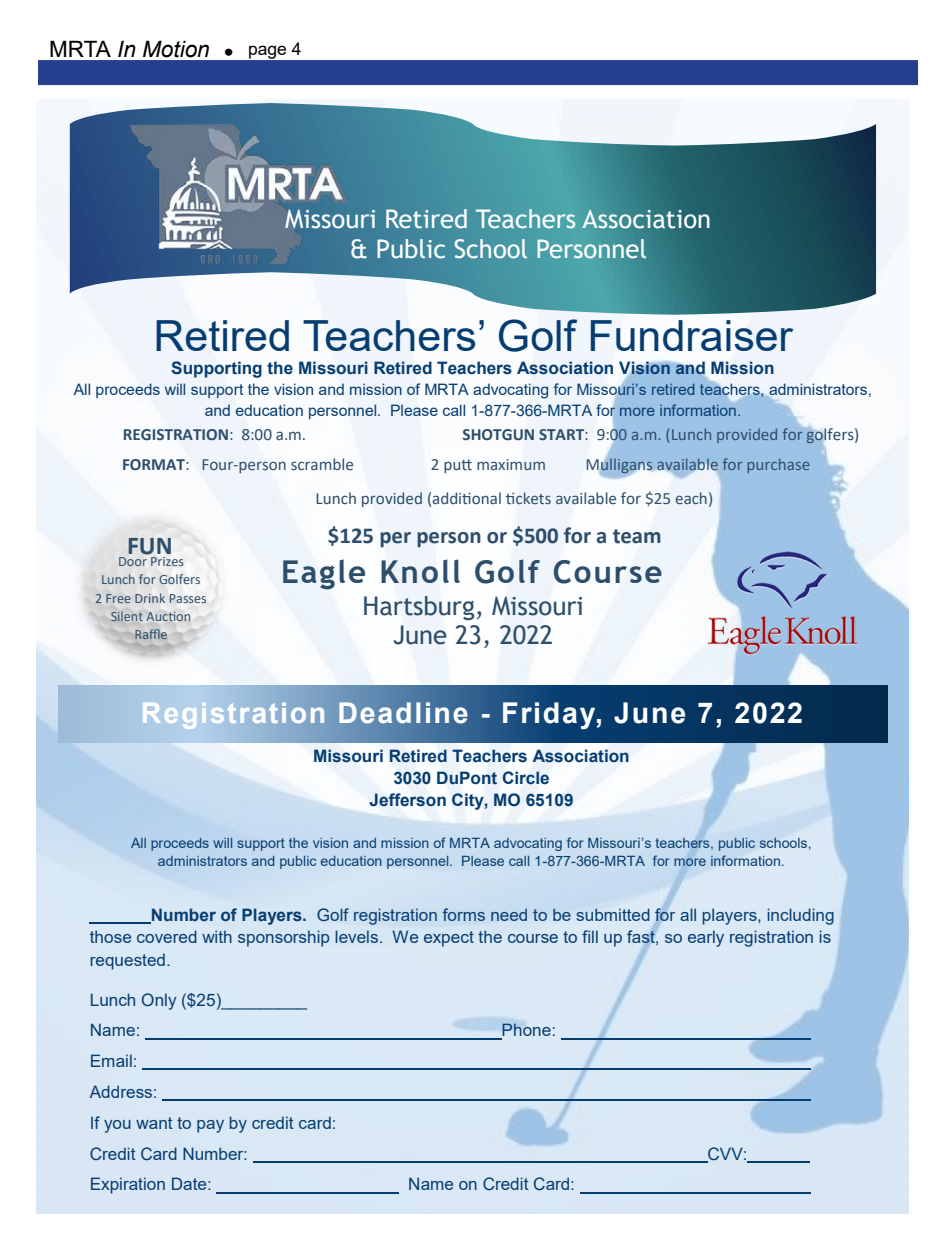
<style>
.page{position:relative;width:945px;height:1238px;background:#fff}
.page>*{position:absolute;margin:0;border:0;box-sizing:border-box;transform-origin:0 0}
.t1{font:42.88px "Arial";color:#063d71}
.t2{font:700 31.38px "Trebuchet MS";letter-spacing:.06em;color:#2d4e6b}
.t3{font:700 28.62px "Arial";letter-spacing:.06em;color:#fff}
.t4{font:25.75px/30.4px "Trebuchet MS";color:#fff;text-align:center}
.t5{font:25.75px/29.5px "Trebuchet MS";color:#2d4e6b;text-align:center}
.t6{font:700 25.75px "Calibri";color:#2d4e6b}
.t7{font:700 22.88px "Calibri";color:#2d4e6b}
.t8{font:italic 22.5px "Arial";color:#000}
.t9{font:17.5px "Arial";color:#000}
.t10{font:17.25px "Calibri";color:#2d4e6b}
.t11{font:700 17.25px "Calibri";color:#2d4e6b}
.t12{font:17.12px/30.9px "Arial";color:#063d71}
.t13{font:700 17.12px/22.2px "Arial";color:#063d71;text-align:center}
.t14{font:17.12px/33.5px "Calibri";color:#2d4e6b}
.t15{font:15.75px/20.4px "Arial";color:#063d71;text-align:center}
.t16{font:14.25px/18.5px "Arial";color:#063d71;text-align:center}
.t17{font:14.25px/18px "Calibri";color:#2d4e6b;text-align:center}
.s1{font-style:normal}
.s2{font-family:"Times New Roman";font-weight:700;font-style:normal;font-size:45px}
.s3{font-weight:400}
.s4{font-weight:700}
</style>
<div class="page">
<div style="left:51px;top:60px;width:855px;height:25px;background:#25408f"></div>
<img style="left:36px;top:99px;width:873px;height:1114px">
<svg style="left:70px;top:103px;width:806px;height:212px"></svg>
<img style="left:129px;top:124px;width:219px;height:140px">
<img style="left:707px;top:551px;width:151px;height:103px">
<svg style="left:59px;top:685px;width:829px;height:57px;background:#477097"></svg>
<img style="left:71px;top:506px;width:161px;height:162px">
<hr style="left:90px;top:922px;width:61px;height:2px;background:#063d71">
<hr style="left:145px;top:1038px;width:357px;height:1px;background:#063d71">
<hr style="left:561px;top:1038px;width:249px;height:1px;background:#063d71">
<hr style="left:142px;top:1068px;width:668px;height:2px;background:#063d71">
<hr style="left:162px;top:1099px;width:648px;height:2px;background:#063d71">
<hr style="left:253px;top:1161px;width:454px;height:1px;background:#063d71">
<hr style="left:747px;top:1161px;width:63px;height:1px;background:#063d71">
<hr style="left:217px;top:1192px;width:182px;height:1px;background:#063d71">
<hr style="left:580px;top:1192px;width:230px;height:1px;background:#063d71">
<h3 class="t8" style="left:49px;top:35px;width:186px"><span class="s1">MRTA</span> In Motion <span class="s2">.</span></h3>
<p class="t9" style="left:248px;top:37px;width:55px">page 4</p>
<h3 class="t4" style="left:285px;top:203px;width:428px">Missouri Retired Teachers Association &amp; Public School Personnel</h3>
<h1 class="t1" style="left:154px;top:307px;width:641px">Retired Teachers’ Golf Fundraiser</h1>
<p class="t13" style="left:171px;top:357px;width:605px">Supporting the Missouri Retired Teachers Association Vision and Mission</p>
<p class="t15" style="left:74px;top:379px;width:800px">All proceeds will support the vision and mission of MRTA advocating for Missouri’s retired teachers, administrators, and education personnel. Please call 1-877-366-MRTA for more information.</p>
<p class="t11" style="left:123px;top:422px;width:185px">REGISTRATION<span class="s3">: 8:00 a.m.</span></p>
<p class="t10" style="left:463px;top:422px;width:398px"><span class="s4">SHOTGUN START</span>: 9:00 a.m. (Lunch provided for golfers)</p>
<p class="t14" style="left:122px;top:447px;width:234px"><span class="s4">FORMAT</span>: Four-person scramble</p>
<p class="t14" style="left:431px;top:447px;width:117px">2 putt maximum</p>
<p class="t14" style="left:316px;top:447px;width:496px;text-indent:270px">Mulligans available for purchase<br>Lunch provided (additional tickets available for $25 each)</p>
<h3 class="t7" style="left:328px;top:519px;width:335px">$125 per person or $500 for a team</h3>
<h3 class="t6" style="left:127px;top:527px;width:47px">FUN</h3>
<p class="t17" style="left:95px;top:552px;width:113px">Door Prizes<br>Lunch for Golfers<br>2 Free Drink Passes<br>Silent Auction<br>Raffle</p>
<h2 class="t2" style="left:281px;top:552px;width:383px">Eagle Knoll Golf Course</h2>
<h3 class="t5" style="left:363px;top:590px;width:223px">Hartsburg, Missouri<br>June 23, 2022</h3>
<h3 class="t3" style="left:141px;top:693px;width:664px">Registration Deadline - Friday, June 7, 2022</h3>
<p class="t13" style="left:313px;top:745px;width:318px">Missouri Retired Teachers Association<br>3030 DuPont Circle<br>Jefferson City, MO 65109</p>
<p class="t16" style="left:131px;top:833px;width:682px">All proceeds will support the vision and mission of MRTA advocating for Missouri’s teachers, public schools, administrators and public education personnel. Please call 1-877-366-MRTA for more information.</p>
<p class="t12" style="left:90px;top:903px;width:746px;line-height:22.2px;text-indent:61px"><span class="s4">Number of Players.</span> Golf registration forms need to be submitted for all players, including those covered with sponsorship levels. We expect the course to fill up fast, so early registration is requested.</p>
<p class="t12" style="left:90px;top:984px;width:219px">Lunch Only ($25)_________<br>Name:</p>
<p class="t12" style="left:90px;top:1045px;width:248px">Email:<br>Address:<br>If you want to pay by credit card:<br>Credit Card Number:</p>
<p class="t12" style="left:502px;top:1014px;width:56px">Phone:</p>
<p class="t12" style="left:90px;top:1168px;width:124px">Expiration Date:</p>
<p class="t12" style="left:408px;top:1168px;width:168px">Name on Credit Card:</p>
<p class="t12" style="left:708px;top:1138px;width:42px">CVV:</p>
</div>
